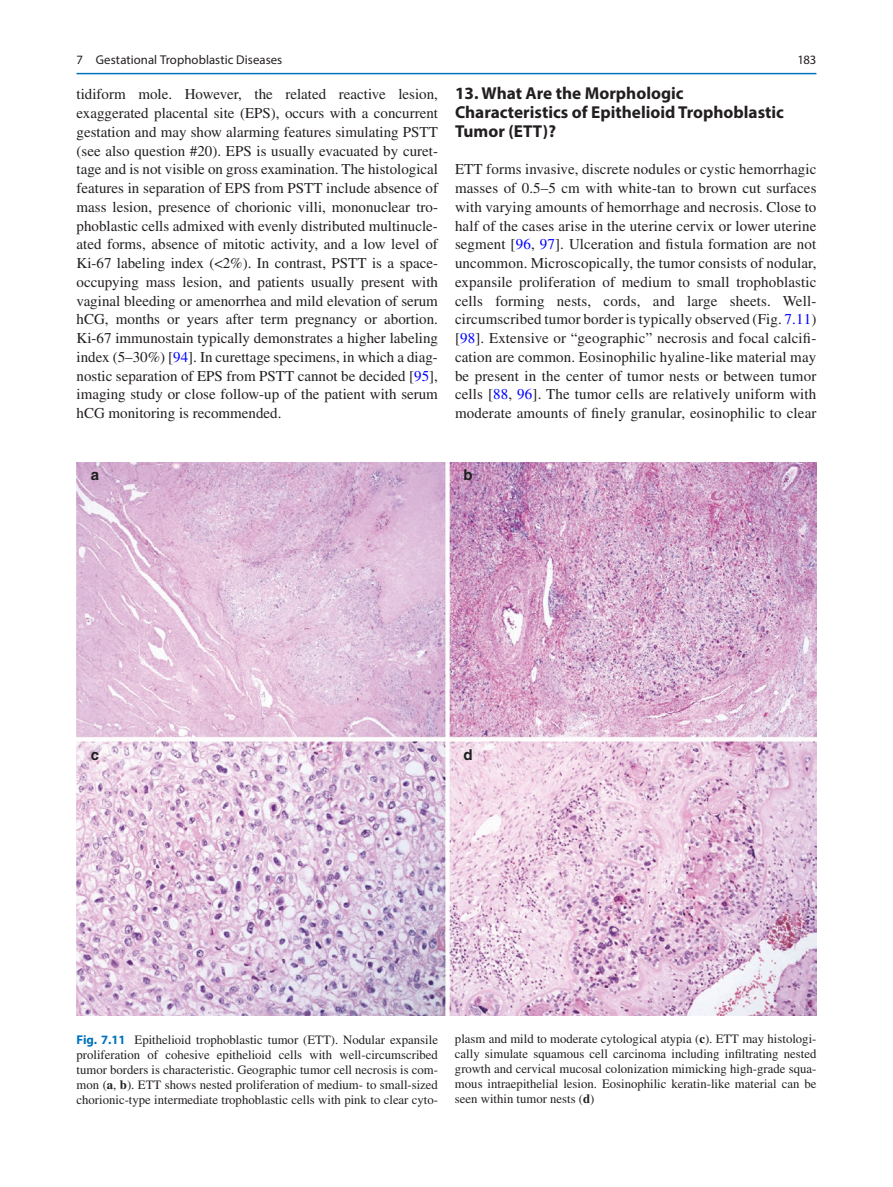
<style>
.page{position:relative;width:893px;height:1187px;background:#fff}
.page>*{position:absolute;margin:0;border:0;box-sizing:border-box;transform-origin:0 0}
.t1{font:700 17.25px/18.8px "Myriad Pro";color:#231f20}
.t2{font:15px/18.8px "Times LT Std";letter-spacing:.005em;color:#231f20;text-align:justify}
.t3{font:15px "Helvetica Bold 3";color:#1d1e1f}
.t4{font:12.75px/15px "Times LT Std";color:#231f20;text-align:justify}
.t5{font:12.75px "Myriad Pro Regular 3";letter-spacing:.005em;color:#231f20}
.t6{font:12.75px "Myriad Pro";color:#231f20}
.s1{color:#00f}
.s2{font-family:"Myriad Pro";font-weight:700;color:#0073bc}
.s3{font-weight:700}
</style>
<div class="page">
<img style="left:77px;top:463px;width:739px;height:552px">
<hr style="left:77px;top:73px;width:739px;height:1px;background:#0073bc">
<p class="t5" style="left:77px;top:52px;width:207px">7 Gestational Trophoblastic Diseases</p>
<p class="t6" style="left:797px;top:52px;width:20px">183</p>
<p class="t2" style="left:77px;top:85px;width:363px">tidiform mole. However, the related reactive lesion, exaggerated placental site (EPS), occurs with a concurrent gestation and may show alarming features simulating PSTT (see also question #20). EPS is usually evacuated by curet&shy;tage and is not visible on gross examination. The histological features in separation of EPS from PSTT include absence of mass lesion, presence of chorionic villi, mononuclear tro&shy;phoblastic cells admixed with evenly distributed multinucle&shy;ated forms, absence of mitotic activity, and a low level of Ki-67 labeling index (&lt;2%). In contrast, PSTT is a space&shy;occupying mass lesion, and patients usually present with vaginal bleeding or amenorrhea and mild elevation of serum hCG, months or years after term pregnancy or abortion.<br>Ki-67 immunostain typically demonstrates a higher labeling index (5–30%) [<span class="s1">94</span>]. In curettage specimens, in which a diag&shy;nostic separation of EPS from PSTT cannot be decided [<span class="s1">95</span>], imaging study or close follow-up of the patient with serum hCG monitoring is recommended.</p>
<p class="t1" style="left:455px;top:84px;width:331px">13. What Are the Morphologic<br>Characteristics of Epithelioid Trophoblastic<br>Tumor (ETT)?</p>
<p class="t2" style="left:455px;top:160px;width:363px">ETT forms invasive, discrete nodules or cystic hemorrhagic masses of 0.5–5 cm with white-tan to brown cut surfaces with varying amounts of hemorrhage and necrosis. Close to half of the cases arise in the uterine cervix or lower uterine segment [<span class="s1">96</span>, <span class="s1">97</span>]. Ulceration and fistula formation are not uncommon. Microscopically, the tumor consists of nodular, expansile proliferation of medium to small trophoblastic cells forming nests, cords, and large sheets. Well&shy;circumscribed tumor border is typically observed (Fig. <span class="s1">7.11</span>) [<span class="s1">98</span>]. Extensive or “geographic” necrosis and focal calcifi&shy;cation are common. Eosinophilic hyaline-like material may be present in the center of tumor nests or between tumor cells [<span class="s1">88</span>, <span class="s1">96</span>]. The tumor cells are relatively uniform with moderate amounts of finely granular, eosinophilic to clear</p>
<p class="t3" style="left:91px;top:465px;width:10px">a</p>
<p class="t3" style="left:463px;top:465px;width:11px">b</p>
<p class="t3" style="left:91px;top:745px;width:10px">c</p>
<p class="t3" style="left:463px;top:745px;width:11px">d</p>
<p class="t4" style="left:77px;top:1032px;width:363px"><span class="s2">Fig. 7.11</span> Epithelioid trophoblastic tumor (ETT). Nodular expansile proliferation of cohesive epithelioid cells with well-circumscribed tumor borders is characteristic. Geographic tumor cell necrosis is com&shy;mon (<span class="s3">a</span>, <span class="s3">b</span>). ETT shows nested proliferation of medium- to small-sized chorionic-type intermediate trophoblastic cells with pink to clear cyto-</p>
<p class="t4" style="left:455px;top:1031px;width:363px">plasm and mild to moderate cytological atypia (<span class="s3">c</span>). ETT may histologi&shy;cally simulate squamous cell carcinoma including infiltrating nested growth and cervical mucosal colonization mimicking high-grade squa&shy;mous intraepithelial lesion. Eosinophilic keratin-like material can be seen within tumor nests (<span class="s3">d</span>)</p>
</div>
